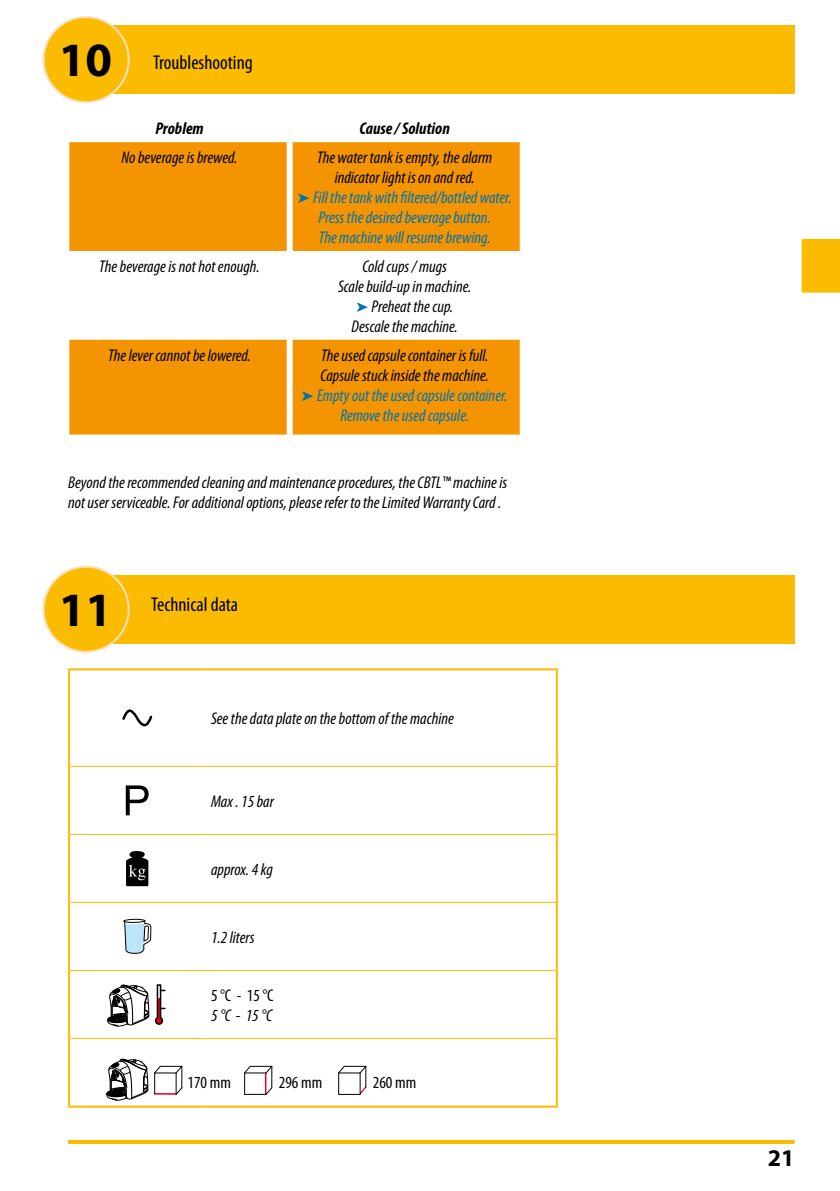
<style>
.page{position:relative;width:840px;height:1191px;background:#fff}
.page>*{position:absolute;margin:0;border:0;box-sizing:border-box;transform-origin:0 0}
.t1{font:700 48px "Myriad Pro";color:#000}
.t2{font:700 24px "Myriad Pro";color:#000}
.t3{font:condensed 20px "Myriad Pro";color:#000}
.t4{font:italic condensed 17px/20px "Myriad Pro";color:#000;text-align:center}
.t5{font:italic condensed 17px/20px "Myriad Pro";color:#0073b1;text-align:center}
.t6{font:condensed 17px "Myriad Pro";color:#000}
.t7{font:italic 700 condensed 17px "Myriad Pro";color:#000}
.s1{color:#000}
.s2{color:#0073b1}
</style>
<div class="page">
<div style="left:801px;top:239px;width:38px;height:54px;background:#fabb00"></div>
<hr style="left:68px;top:1140px;width:726px;height:4px;background:#fabb00">
<div style="left:68px;top:26px;width:726px;height:68px;background:#fabb00"></div>
<div style="left:68px;top:575px;width:726px;height:68px;background:#fabb00"></div>
<div style="left:44px;top:17px;width:85px;height:85px;background:#fabb00;border-radius:50%"></div>
<div style="left:43px;top:16px;width:87px;height:87px;border:2px solid #fde0bb;border-radius:50%"></div>
<div style="left:44px;top:567px;width:85px;height:85px;background:#fabb00;border-radius:50%"></div>
<div style="left:43px;top:566px;width:87px;height:87px;border:2px solid #fde0bb;border-radius:50%"></div>
<hr style="left:68px;top:668px;width:137px;height:2px;background:#fabb00">
<hr style="left:68px;top:670px;width:2px;height:96px;background:#fabb00">
<hr style="left:205px;top:668px;width:352px;height:2px;background:#fabb00">
<hr style="left:555px;top:670px;width:2px;height:96px;background:#fabb00">
<hr style="left:68px;top:766px;width:2px;height:68px;background:#fabb00">
<hr style="left:555px;top:766px;width:2px;height:68px;background:#fabb00">
<hr style="left:68px;top:834px;width:2px;height:68px;background:#fabb00">
<hr style="left:555px;top:834px;width:2px;height:68px;background:#fabb00">
<hr style="left:68px;top:902px;width:2px;height:68px;background:#fabb00">
<hr style="left:555px;top:902px;width:2px;height:68px;background:#fabb00">
<hr style="left:68px;top:970px;width:2px;height:68px;background:#fabb00">
<hr style="left:555px;top:970px;width:2px;height:68px;background:#fabb00">
<hr style="left:68px;top:1038px;width:2px;height:67px;background:#fabb00">
<hr style="left:555px;top:1038px;width:2px;height:67px;background:#fabb00">
<hr style="left:70px;top:766px;width:135px;height:1px;background:#fabb00">
<hr style="left:205px;top:766px;width:350px;height:1px;background:#fabb00">
<hr style="left:70px;top:834px;width:135px;height:1px;background:#fabb00">
<hr style="left:205px;top:834px;width:350px;height:1px;background:#fabb00">
<hr style="left:70px;top:902px;width:135px;height:1px;background:#fabb00">
<hr style="left:205px;top:902px;width:350px;height:1px;background:#fabb00">
<hr style="left:70px;top:970px;width:135px;height:1px;background:#fabb00">
<hr style="left:205px;top:970px;width:350px;height:1px;background:#fabb00">
<hr style="left:70px;top:1038px;width:135px;height:1px;background:#fabb00">
<hr style="left:205px;top:1038px;width:350px;height:1px;background:#fabb00">
<hr style="left:68px;top:1105px;width:137px;height:2px;background:#fabb00">
<hr style="left:205px;top:1105px;width:352px;height:2px;background:#fabb00">
<svg style="left:122px;top:709px;width:30px;height:17px"></svg>
<svg style="left:126px;top:785px;width:22px;height:30px"></svg>
<svg style="left:126px;top:851px;width:23px;height:36px"></svg>
<svg style="left:123px;top:918px;width:29px;height:36px"></svg>
<svg style="left:107px;top:984px;width:58px;height:43px"></svg>
<svg style="left:106px;top:1058px;width:77px;height:43px"></svg>
<svg style="left:244px;top:1065px;width:29px;height:30px"></svg>
<svg style="left:338px;top:1065px;width:29px;height:29px"></svg>
<svg style="left:69px;top:142px;width:450px;height:292px;fill:#f39400"></svg>
<div style="left:286px;top:142px;width:6px;height:109px;background:#fff"></div>
<div style="left:286px;top:251px;width:6px;height:89px;background:#fff"></div>
<div style="left:286px;top:340px;width:6px;height:94px;background:#fff"></div>
<h1 class="t1" style="left:59px;top:29px;width:55px">10</h1>
<p class="t3" style="left:153px;top:50px;width:101px">Troubleshooting</p>
<p class="t7" style="left:155px;top:118px;width:50px">Problem</p>
<p class="t7" style="left:359px;top:118px;width:92px">Cause / Solution</p>
<p class="t4" style="left:121px;top:147px;width:117px">No beverage is brewed.</p>
<p class="t5" style="left:297px;top:147px;width:215px"><span class="s1">The water tank is empty, the alarm indicator light is on and red.<br></span>➤ Fill the tank with filtered/bottled water.<br>Press the desired beverage button.<br>The machine will resume brewing.</p>
<p class="t4" style="left:99px;top:256px;width:162px">The beverage is not hot enough.</p>
<p class="t4" style="left:338px;top:256px;width:135px">Cold cups / mugs<br>Scale build-up in machine. <span class="s2">➤</span> Preheat the cup.<br>Descale the machine.</p>
<p class="t4" style="left:108px;top:345px;width:144px">The lever cannot be lowered.</p>
<p class="t4" style="left:302px;top:345px;width:207px">The used capsule container is full.<br>Capsule stuck inside the machine.<br><span class="s2">➤ Empty out the used capsule container.<br>Remove the used capsule.</span></p>
<p class="t4" style="left:68px;top:472px;width:440px;text-align:left">Beyond the recommended cleaning and maintenance procedures, the CBTL™ machine is not user serviceable. For additional options, please refer to the Limited Warranty Card .</p>
<h1 class="t1" style="left:59px;top:578px;width:55px">11</h1>
<p class="t3" style="left:151px;top:592px;width:88px">Technical data</p>
<p class="t4" style="left:211px;top:708px;width:244px">See the data plate on the bottom of the machine</p>
<p class="t4" style="left:211px;top:791px;width:64px">Max . 15 bar</p>
<p class="t4" style="left:211px;top:859px;width:63px">approx. 4 kg</p>
<p class="t4" style="left:211px;top:927px;width:45px">1.2 liters</p>
<p class="t6" style="left:211px;top:985px;width:64px">5 °C - 15 °C</p>
<p class="t4" style="left:211px;top:1005px;width:63px">5 °C - 15 °C</p>
<p class="t6" style="left:187px;top:1072px;width:45px">170 mm</p>
<p class="t6" style="left:279px;top:1072px;width:45px">296 mm</p>
<p class="t6" style="left:372px;top:1072px;width:45px">260 mm</p>
<h2 class="t2" style="left:767px;top:1141px;width:28px">21</h2>
</div>
